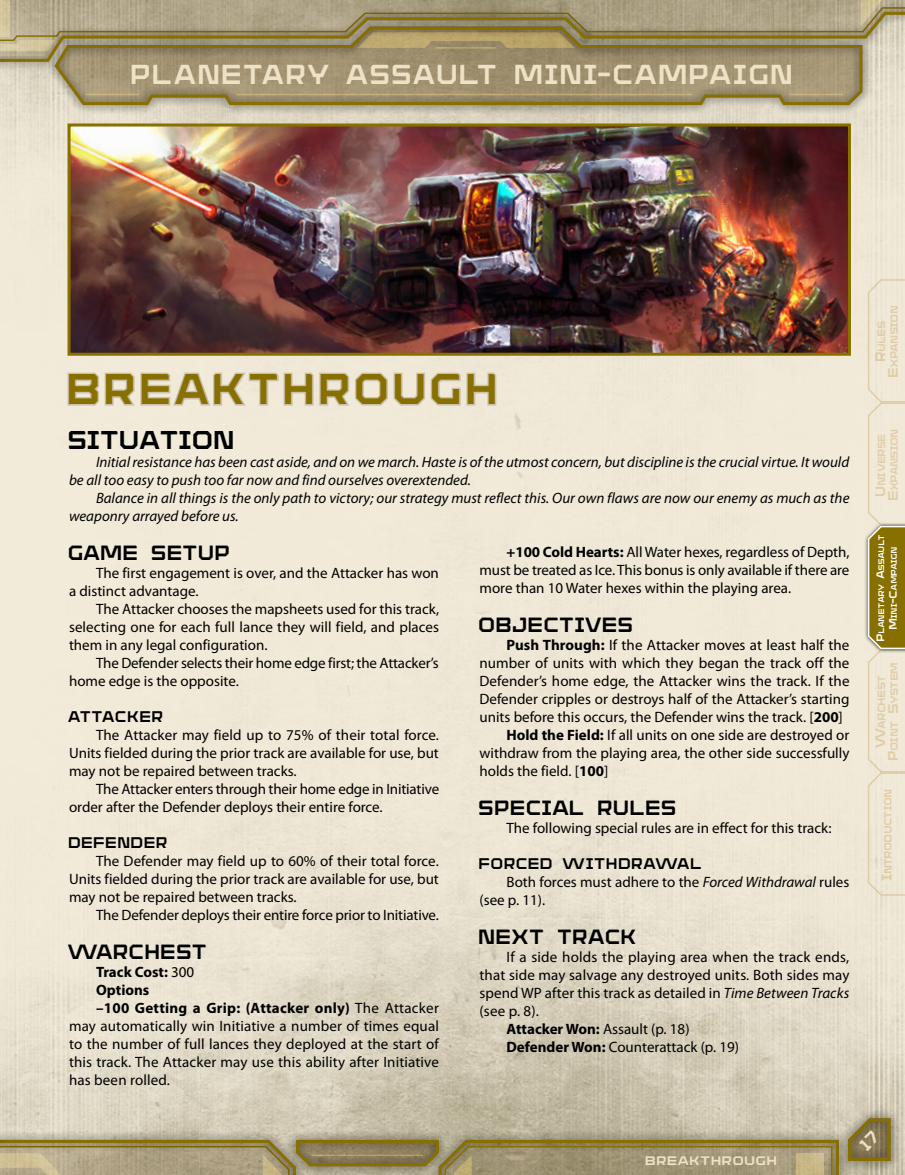
<style>
.page{position:relative;width:905px;height:1175px;background:#fff}
.page>*{position:absolute;margin:0;border:0;box-sizing:border-box;transform-origin:0 0}
.t1{font:37.5px "Armadura Solid";letter-spacing:.07em;color:#887000}
.t2{font:24px "Armadura Solid";letter-spacing:.035em;color:#ede1c6}
.t3{font:22.5px "Armadura Solid";letter-spacing:-.01em;color:#000}
.t4{font:18px "Armadura Solid";color:#000}
.t5{font:15px/18px "Myriad Pro";color:#000}
.t6{font:italic 15px/18px "Myriad Pro";color:#000}
.t7{font:700 15px "Myriad Pro";letter-spacing:.02em;color:#000}
.t8{font:700 15px "Myriad Pro";color:#000}
.t9{font:13.5px "Armadura Solid";letter-spacing:.02em;color:#000}
.t10{font:10.8px "Armadura Solid";letter-spacing:.025em;color:#ede1c6;scale:1.11 1}
.t11{font:9px/12.5px "Armadura Solid";letter-spacing:-.035em;color:#dac38e;text-align:center}
.t12{font:7.05px/12.5px "Armadura Solid";letter-spacing:-.035em;color:#fff;text-align:center}
.s1{font-weight:400}
.s2{font-weight:700}
.s3{font-style:italic}
.s4{font-size:12px}
.s5{font-size:9.3px}
</style>
<div class="page">
<img style="left:0;top:72px;width:904px;height:1102px">
<div style="left:864px;top:522px;width:40px;height:131px;background:#000;opacity:.75"></div>
<svg style="left:866px;top:278px;width:38px;height:618px"></svg>
<div style="left:429px;top:1130px;width:419px;height:44px;background:#000;opacity:.75"></div>
<div style="left:46px;top:17px;width:826px;height:98px;background:#000;opacity:.75"></div>
<svg style="left:53px;top:72px;width:810px;height:36px"></svg>
<hr style="left:236px;top:94px;width:456px;height:1px;background:#dac38e">
<hr style="left:789px;top:94px;width:54px;height:1px;background:#dac38e">
<hr style="left:86px;top:94px;width:53px;height:1px;background:#dac38e">
<div style="left:836px;top:1106px;width:65px;height:66px;background:#000;opacity:.25"></div>
<div style="left:837px;top:1107px;width:64px;height:65px;background:#000;opacity:.75"></div>
<div style="left:286px;top:1130px;width:162px;height:44px;background:#000;opacity:.75"></div>
<div style="left:0;top:0;width:904px;height:72px;background:#000;opacity:.75"></div>
<div style="left:0;top:0;width:9px;height:72px;background:#000;opacity:.75"></div>
<svg style="left:0;top:0;width:904px;height:63px"></svg>
<div style="left:0;top:1130px;width:306px;height:44px;background:#000;opacity:.75"></div>
<svg style="left:66px;top:370px;width:432px;height:38px"></svg>
<img style="left:72px;top:127px;width:774px;height:225px">
<div style="left:68px;top:123px;width:782px;height:233px;border:3px solid #887000"></div>
<div style="left:0;top:1130px;width:9px;height:44px;background:#000;opacity:.75"></div>
<svg style="left:0;top:1137px;width:840px;height:37px"></svg>
<svg style="left:846px;top:1115px;width:46px;height:47px"></svg>
<h2 class="t2" style="left:132px;top:57px;width:660px">PLANETARY ASSAULT MINI-CAMPAIGN</h2>
<h1 class="t1" style="left:69px;top:362px;width:287px">BREAKTHROU</h1>
<h1 class="t1" style="left:432px;top:362px;width:70px">GH</h1>
<h3 class="t3" style="left:69px;top:424px;width:146px">SITUATION</h3>
<p class="t6" style="left:69px;top:453px;width:781px;text-indent:27px">Initial resistance has been cast aside, and on we march. Haste is of the utmost concern, but discipline is the crucial virtue. It would be all too easy to push too far now and find ourselves overextended.</p>
<p class="t6" style="left:69px;top:489px;width:782px;text-indent:27px">Balance in all things is the only path to victory; our strategy must reflect this. Our own flaws are now our enemy as much as the weaponry arrayed before us.</p>
<p class="t4" style="left:69px;top:540px;width:164px">GAME SETUP</p>
<p class="t5" style="left:69px;top:564px;width:371px;text-indent:27px">The first engagement is over, and the Attacker has won a distinct advantage.</p>
<p class="t5" style="left:69px;top:600px;width:371px;text-align:justify;text-indent:27px">The Attacker chooses the mapsheets used for this track, selecting one for each full lance they will field, and places them in any legal configuration.</p>
<p class="t5" style="left:69px;top:654px;width:371px;text-indent:27px">The Defender selects their home edge first; the Attacker’s home edge is the opposite.</p>
<p class="t9" style="left:69px;top:707px;width:95px">ATTACKER</p>
<p class="t5" style="left:69px;top:726px;width:371px;text-align:justify;text-indent:27px">The Attacker may field up to 75% of their total force.<br>Units fielded during the prior track are available for use, but may not be repaired between tracks.</p>
<p class="t5" style="left:69px;top:780px;width:372px;text-indent:27px">The Attacker enters through their home edge in Initiative order after the Defender deploys their entire force.</p>
<p class="t9" style="left:69px;top:833px;width:99px">DEFENDER</p>
<p class="t5" style="left:69px;top:852px;width:371px;text-align:justify;text-indent:27px">The Defender may field up to 60% of their total force.<br>Units fielded during the prior track are available for use, but may not be repaired between tracks.</p>
<p class="t5" style="left:96px;top:906px;width:344px">The Defender deploys their entire force prior to Initiative.</p>
<p class="t4" style="left:69px;top:939px;width:139px">WARCHEST</p>
<p class="t8" style="left:96px;top:962px;width:100px">Track Cost: <span class="s1">300</span></p>
<p class="t8" style="left:96px;top:980px;width:55px">Options</p>
<p class="t7" style="left:96px;top:998px;width:344px">–100 Getting a Grip: (Attacker only) <span class="s1">The Attacker</span></p>
<p class="t5" style="left:69px;top:1017px;width:371px">may automatically win Initiative a number of times equal</p>
<p class="t5" style="left:69px;top:1035px;width:371px">to the number of full lances they deployed at the start of</p>
<p class="t5" style="left:69px;top:1053px;width:371px">this track. The Attacker may use this ability after Initiative</p>
<p class="t5" style="left:69px;top:1071px;width:102px">has been rolled.</p>
<p class="t5" style="left:479px;top:543px;width:371px;text-align:justify;text-indent:27px"><span class="s2">+100 Cold Hearts:</span> All Water hexes, regardless of Depth, must be treated as Ice. This bonus is only available if there are more than 10 Water hexes within the playing area.</p>
<p class="t4" style="left:479px;top:612px;width:157px">OBJECTIVES</p>
<p class="t5" style="left:506px;top:636px;width:344px"><span class="s2">Push Through:</span> If the Attacker moves at least half the</p>
<p class="t5" style="left:479px;top:654px;width:371px">number of units with which they began the track off the</p>
<p class="t5" style="left:479px;top:672px;width:371px">Defender’s home edge, the Attacker wins the track. If the</p>
<p class="t5" style="left:479px;top:690px;width:371px">Defender cripples or destroys half of the Attacker’s starting</p>
<p class="t5" style="left:479px;top:708px;width:365px">units before this occurs, the Defender wins the track. [<span class="s2">200</span>]</p>
<p class="t5" style="left:506px;top:726px;width:344px"><span class="s2">Hold the Field:</span> If all units on one side are destroyed or</p>
<p class="t5" style="left:479px;top:744px;width:371px">withdraw from the playing area, the other side successfully</p>
<p class="t5" style="left:479px;top:762px;width:130px">holds the field. [<span class="s2">100</span>]</p>
<p class="t4" style="left:479px;top:795px;width:200px">SPECIAL RULES</p>
<p class="t5" style="left:506px;top:819px;width:326px">The following special rules are in effect for this track:</p>
<p class="t9" style="left:479px;top:854px;width:25px">FORC</p>
<p class="t9" style="left:529px;top:854px;width:175px">ED WITHDRAWAL</p>
<p class="t5" style="left:479px;top:873px;width:371px;text-indent:27px">Both forces must adhere to the <span class="s3">Forced Withdrawal</span> rules (see p. 11).</p>
<p class="t4" style="left:479px;top:924px;width:160px">NEXT TRACK</p>
<p class="t5" style="left:506px;top:948px;width:344px">If a side holds the playing area when the track ends,</p>
<p class="t5" style="left:479px;top:966px;width:371px">that side may salvage any destroyed units. Both sides may</p>
<p class="t5" style="left:479px;top:984px;width:371px">spend WP after this track as detailed in <span class="s3">Time Between Tracks</span></p>
<p class="t5" style="left:479px;top:1002px;width:61px">(see p. 8).</p>
<p class="t5" style="left:506px;top:1020px;width:184px"><span class="s2">Attacker Won:</span> Assault (p. 18)</p>
<p class="t5" style="left:506px;top:1038px;width:234px"><span class="s2">Defender Won:</span> Counterattack (p. 19)</p>
<p class="t11" style="left:874px;top:377px;width:74px;rotate:-90deg"><span class="s4">R</span>ules<br><span class="s4">E</span> xpansion</p>
<p class="t11" style="left:874px;top:500px;width:74px;rotate:-90deg"><span class="s4">U</span>niverse<br><span class="s4">E</span> xpansion</p>
<p class="t12" style="left:874px;top:640px;width:108px;rotate:-90deg"><span class="s5">P</span>lanetary <span class="s5">A</span>ssault<br><span class="s5">M</span>ini<span class="s5">-C</span>ampaign</p>
<p class="t11" style="left:874px;top:760px;width:100px;rotate:-90deg"><span class="s4">W</span>archest<br><span class="s4">P</span>oint <span class="s4">S</span>ystem</p>
<p class="t11" style="left:881px;top:880px;width:93px;rotate:-90deg"><span class="s4">I</span>ntroduction</p>
<p class="t10" style="left:645px;top:1153px;width:80px">BREAKTHROU</p>
<p class="t10" style="left:756px;top:1153px;width:21px">GH</p>
</div>
